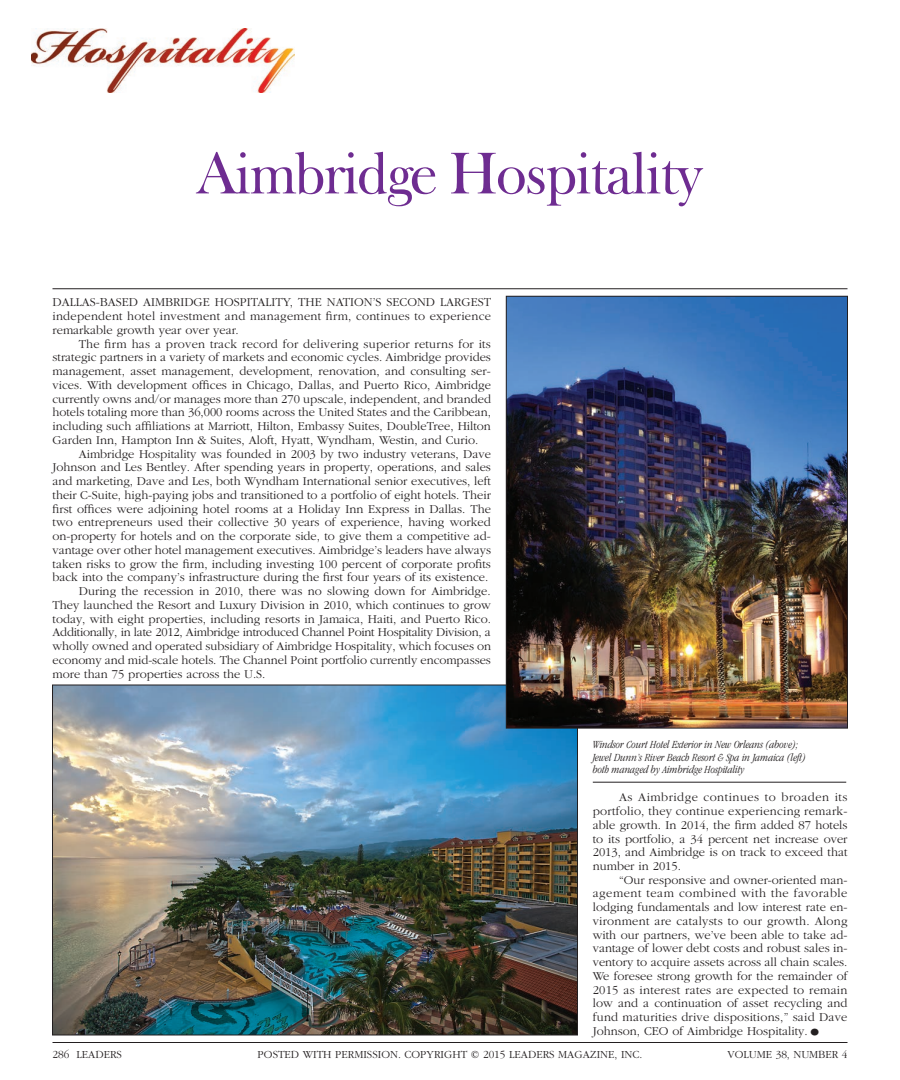
<style>
.page{position:relative;width:900px;height:1080px;background:#fff}
.page>*{position:absolute;margin:0;border:0;box-sizing:border-box;transform-origin:0 0}
.t1{font:60px "Frys Baskerville BT";letter-spacing:-.04em;color:#6e2c91}
.t2{font:300 12.5px/13.8px "Garamond";color:#231f20;text-align:justify}
.t3{font:300 12.5px "Garamond";letter-spacing:-.02em;color:#231f20}
.t4{font:italic 300 condensed 11.25px/12.5px "Garamond";color:#231f20}
.t5{font:300 11.25px "Garamond";color:#231f20}
.s1{font-size:22.5px}
</style>
<div class="page">
<img style="left:31px;top:29px;width:264px;height:64px">
<img style="left:54px;top:687px;width:522px;height:346px">
<hr style="left:52px;top:288px;width:796px;height:1px;background:#231f20">
<hr style="left:593px;top:782px;width:253px;height:1px;background:#231f20">
<img style="left:508px;top:298px;width:338px;height:428px">
<div style="left:506px;top:296px;width:342px;height:432px;border:1px solid #231f20"></div>
<hr style="left:52px;top:1042px;width:796px;height:1px;background:#231f20">
<h1 class="t1" style="left:197px;top:136px;width:507px">Aimbridge Hospitality</h1>
<p class="t2" style="left:52px;top:296px;width:440px">DALLAS-BASED AIMBRIDGE HOSPITALITY, THE NATION’S SECOND LARGEST independent hotel investment and management firm, continues to experience remarkable growth year over year.</p>
<p class="t2" style="left:52px;top:337px;width:440px;text-indent:26px">The firm has a proven track record for delivering superior returns for its strategic partners in a variety of markets and economic cycles. Aimbridge provides management, asset management, development, renovation, and consulting ser&shy;vices. With development offices in Chicago, Dallas, and Puerto Rico, Aimbridge currently owns and/or manages more than 270 upscale, independent, and branded hotels totaling more than 36,000 rooms across the United States and the Caribbean, including such affiliations at Marriott, Hilton, Embassy Suites, DoubleTree, Hilton Garden Inn, Hampton Inn &amp; Suites, Aloft, Hyatt, Wyndham, Westin, and Curio.</p>
<p class="t2" style="left:79px;top:447px;width:414px">Aimbridge Hospitality was founded in 2003 by two industry veterans, Dave</p>
<p class="t2" style="left:52px;top:461px;width:440px">Johnson and Les Bentley. After spending years in property, operations, and sales</p>
<p class="t2" style="left:52px;top:474px;width:440px">and marketing, Dave and Les, both Wyndham International senior executives, left</p>
<p class="t2" style="left:52px;top:488px;width:440px">their C-Suite, high-paying jobs and transitioned to a portfolio of eight hotels. Their</p>
<p class="t2" style="left:52px;top:502px;width:440px">first offices were adjoining hotel rooms at a Holiday Inn Express in Dallas. The</p>
<p class="t2" style="left:52px;top:516px;width:440px">two entrepreneurs used their collective 30 years of experience, having worked</p>
<p class="t2" style="left:52px;top:529px;width:440px">on-property for hotels and on the corporate side, to give them a competitive ad-</p>
<p class="t2" style="left:52px;top:543px;width:440px">vantage over other hotel management executives. Aimbridge’s leaders have always</p>
<p class="t2" style="left:52px;top:557px;width:440px">taken risks to grow the firm, including investing 100 percent of corporate profits</p>
<p class="t2" style="left:52px;top:571px;width:437px">back into the company’s infrastructure during the first four years of its existence.</p>
<p class="t2" style="left:79px;top:584px;width:413px">During the recession in 2010, there was no slowing down for Aimbridge.</p>
<p class="t2" style="left:52px;top:598px;width:440px">They launched the Resort and Luxury Division in 2010, which continues to grow</p>
<p class="t2" style="left:52px;top:612px;width:440px">today, with eight properties, including resorts in Jamaica, Haiti, and Puerto Rico.</p>
<p class="t3" style="left:52px;top:626px;width:440px">Additionally, in late 2012, Aimbridge introduced Channel Point Hospitality Division, a</p>
<p class="t2" style="left:52px;top:639px;width:440px">wholly owned and operated subsidiary of Aimbridge Hospitality, which focuses on</p>
<p class="t2" style="left:52px;top:653px;width:440px">economy and mid-scale hotels. The Channel Point portfolio currently encompasses</p>
<p class="t2" style="left:52px;top:667px;width:215px">more than 75 properties across the U.S.</p>
<p class="t4" style="left:593px;top:738px;width:215px">Windsor Court Hotel Exterior in New Orleans (above);<br>Jewel Dunn’s River Beach Resort &amp; Spa in Jamaica (left) both managed by Aimbridge Hospitality</p>
<p class="t2" style="left:593px;top:791px;width:256px;text-indent:26px">As Aimbridge continues to broaden its portfolio, they continue experiencing remark&shy;able growth. In 2014, the firm added 87 hotels to its portfolio, a 34 percent net increase over 2013, and Aimbridge is on track to exceed that number in 2015.</p>
<p class="t2" style="left:593px;top:873px;width:257px;text-indent:26px">“Our responsive and owner-oriented man&shy;agement team combined with the favorable lodging fundamentals and low interest rate en&shy;vironment are catalysts to our growth. Along with our partners, we’ve been able to take ad&shy;vantage of lower debt costs and robust sales in&shy;ventory to acquire assets across all chain scales.<br>We foresee strong growth for the remainder of 2015 as interest rates are expected to remain low and a continuation of asset recycling and fund maturities drive dispositions,” said Dave Johnson, CEO of Aimbridge Hospitality.<span class="s1">•</span></p>
<p class="t5" style="left:52px;top:1048px;width:71px">286 LEADERS</p>
<p class="t5" style="left:258px;top:1048px;width:386px">POSTED WITH PERMISSION. COPYRIGHT © 2015 LEADERS MAGAZINE, INC.</p>
<p class="t5" style="left:728px;top:1048px;width:121px">VOLUME 38, NUMBER 4</p>
</div>
